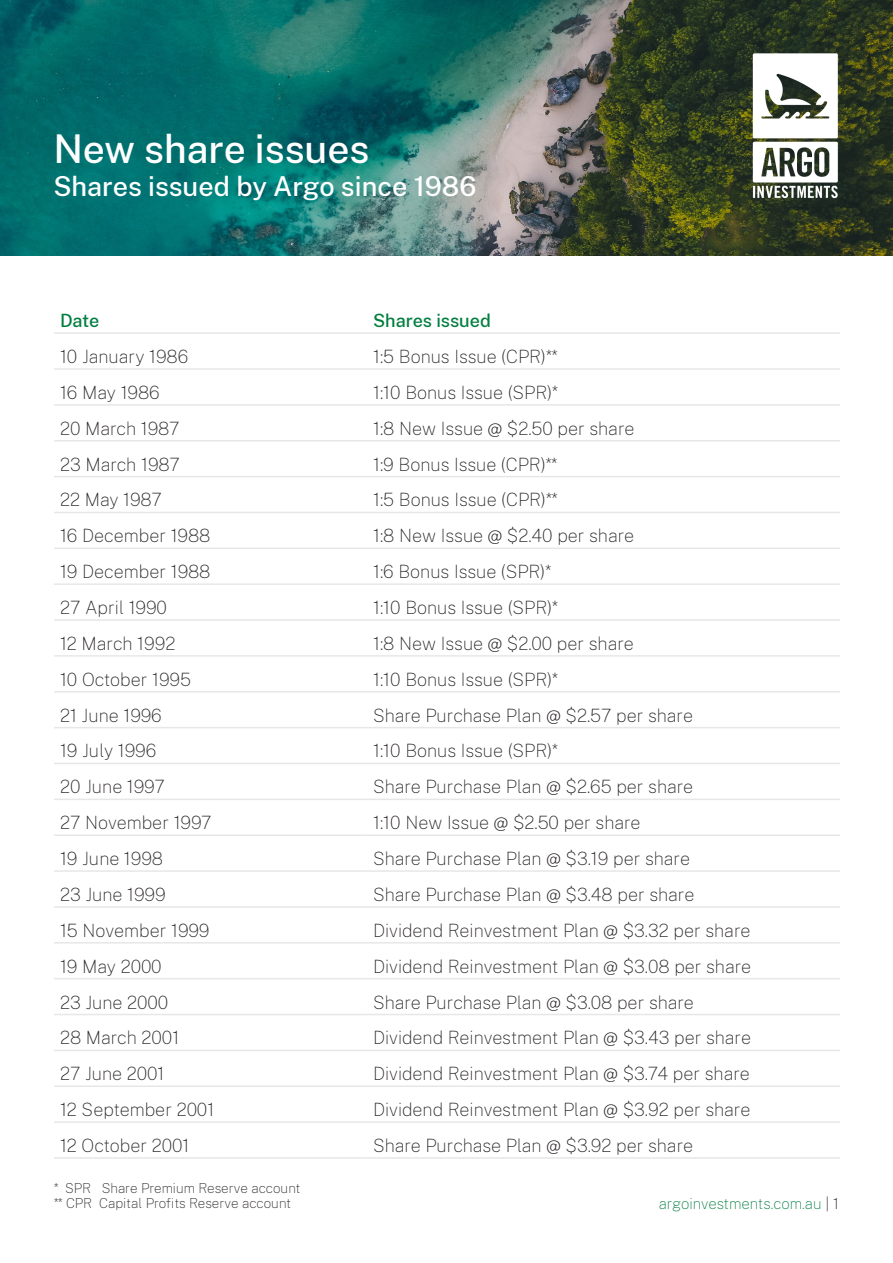
<style>
.page{position:relative;width:893px;height:1263px;background:#fff}
.page>*{position:absolute;margin:0;border:0;box-sizing:border-box;transform-origin:0 0}
.t1{font:500 39px "Public Sans";color:#fff}
.t2{font:500 27px "Public Sans";color:#fff}
.t3{font:100 18px "Public Sans";color:#231f20}
.t4{font:500 18px "Public Sans";color:#007e3e}
.t5{font:100 15px "Public Sans";color:#007e3e}
.t6{font:100 13.5px "Public Sans";color:#231f20}
.s1{color:#231f20}
</style>
<div class="page">
<img style="left:0;top:0;width:893px;height:255px">
<img style="left:711px;top:12px;width:170px;height:227px">
<hr style="left:54px;top:332px;width:313px;height:2px;background:#e6e7e9">
<hr style="left:367px;top:332px;width:473px;height:2px;background:#e6e7e9">
<hr style="left:54px;top:368px;width:313px;height:2px;background:#e6e7e9">
<hr style="left:367px;top:368px;width:473px;height:2px;background:#e6e7e9">
<hr style="left:54px;top:404px;width:313px;height:2px;background:#e6e7e9">
<hr style="left:367px;top:404px;width:473px;height:2px;background:#e6e7e9">
<hr style="left:54px;top:440px;width:313px;height:1px;background:#e6e7e9">
<hr style="left:367px;top:440px;width:473px;height:1px;background:#e6e7e9">
<hr style="left:54px;top:476px;width:313px;height:1px;background:#e6e7e9">
<hr style="left:367px;top:476px;width:473px;height:1px;background:#e6e7e9">
<hr style="left:54px;top:512px;width:313px;height:1px;background:#e6e7e9">
<hr style="left:367px;top:512px;width:473px;height:1px;background:#e6e7e9">
<hr style="left:54px;top:548px;width:313px;height:1px;background:#e6e7e9">
<hr style="left:367px;top:548px;width:473px;height:1px;background:#e6e7e9">
<hr style="left:54px;top:583px;width:313px;height:2px;background:#e6e7e9">
<hr style="left:367px;top:583px;width:473px;height:2px;background:#e6e7e9">
<hr style="left:54px;top:619px;width:313px;height:2px;background:#e6e7e9">
<hr style="left:367px;top:619px;width:473px;height:2px;background:#e6e7e9">
<hr style="left:54px;top:655px;width:313px;height:2px;background:#e6e7e9">
<hr style="left:367px;top:655px;width:473px;height:2px;background:#e6e7e9">
<hr style="left:54px;top:691px;width:313px;height:1px;background:#e6e7e9">
<hr style="left:367px;top:691px;width:473px;height:1px;background:#e6e7e9">
<hr style="left:54px;top:727px;width:313px;height:1px;background:#e6e7e9">
<hr style="left:367px;top:727px;width:473px;height:1px;background:#e6e7e9">
<hr style="left:54px;top:763px;width:313px;height:1px;background:#e6e7e9">
<hr style="left:367px;top:763px;width:473px;height:1px;background:#e6e7e9">
<hr style="left:54px;top:799px;width:313px;height:1px;background:#e6e7e9">
<hr style="left:367px;top:799px;width:473px;height:1px;background:#e6e7e9">
<hr style="left:54px;top:834px;width:313px;height:2px;background:#e6e7e9">
<hr style="left:367px;top:834px;width:473px;height:2px;background:#e6e7e9">
<hr style="left:54px;top:870px;width:313px;height:2px;background:#e6e7e9">
<hr style="left:367px;top:870px;width:473px;height:2px;background:#e6e7e9">
<hr style="left:54px;top:906px;width:313px;height:2px;background:#e6e7e9">
<hr style="left:367px;top:906px;width:473px;height:2px;background:#e6e7e9">
<hr style="left:54px;top:942px;width:313px;height:1px;background:#e6e7e9">
<hr style="left:367px;top:942px;width:473px;height:1px;background:#e6e7e9">
<hr style="left:54px;top:978px;width:313px;height:1px;background:#e6e7e9">
<hr style="left:367px;top:978px;width:473px;height:1px;background:#e6e7e9">
<hr style="left:54px;top:1014px;width:313px;height:1px;background:#e6e7e9">
<hr style="left:367px;top:1014px;width:473px;height:1px;background:#e6e7e9">
<hr style="left:54px;top:1049px;width:313px;height:2px;background:#e6e7e9">
<hr style="left:367px;top:1049px;width:473px;height:2px;background:#e6e7e9">
<hr style="left:54px;top:1085px;width:313px;height:2px;background:#e6e7e9">
<hr style="left:367px;top:1085px;width:473px;height:2px;background:#e6e7e9">
<hr style="left:54px;top:1121px;width:313px;height:2px;background:#e6e7e9">
<hr style="left:367px;top:1121px;width:473px;height:2px;background:#e6e7e9">
<hr style="left:54px;top:1157px;width:313px;height:2px;background:#e6e7e9">
<hr style="left:367px;top:1157px;width:473px;height:2px;background:#e6e7e9">
<p class="t1" style="left:53px;top:121px;width:318px">New share issues</p>
<p class="t2" style="left:53px;top:167px;width:425px">Shares issued by Argo since 1986</p>
<p class="t4" style="left:60px;top:308px;width:41px">Date</p>
<p class="t4" style="left:373px;top:308px;width:119px">Shares issued</p>
<p class="t3" style="left:60px;top:345px;width:130px">10 January 1986</p>
<p class="t3" style="left:373px;top:345px;width:186px">1:5 Bonus Issue (CPR)**</p>
<p class="t3" style="left:60px;top:380px;width:101px">16 May 1986</p>
<p class="t3" style="left:373px;top:380px;width:186px">1:10 Bonus Issue (SPR)*</p>
<p class="t3" style="left:60px;top:416px;width:121px">20 March 1987</p>
<p class="t3" style="left:373px;top:416px;width:263px">1:8 New Issue @ $2.50 per share</p>
<p class="t3" style="left:60px;top:452px;width:121px">23 March 1987</p>
<p class="t3" style="left:373px;top:452px;width:185px">1:9 Bonus Issue (CPR)**</p>
<p class="t3" style="left:60px;top:488px;width:103px">22 May 1987</p>
<p class="t3" style="left:373px;top:488px;width:186px">1:5 Bonus Issue (CPR)**</p>
<p class="t3" style="left:60px;top:524px;width:152px">16 December 1988</p>
<p class="t3" style="left:373px;top:524px;width:263px">1:8 New Issue @ $2.40 per share</p>
<p class="t3" style="left:60px;top:560px;width:152px">19 December 1988</p>
<p class="t3" style="left:373px;top:560px;width:179px">1:6 Bonus Issue (SPR)*</p>
<p class="t3" style="left:60px;top:596px;width:108px">27 April 1990</p>
<p class="t3" style="left:373px;top:596px;width:186px">1:10 Bonus Issue (SPR)*</p>
<p class="t3" style="left:60px;top:631px;width:117px">12 March 1992</p>
<p class="t3" style="left:373px;top:631px;width:262px">1:8 New Issue @ $2.00 per share</p>
<p class="t3" style="left:60px;top:667px;width:133px">10 October 1995</p>
<p class="t3" style="left:373px;top:667px;width:186px">1:10 Bonus Issue (SPR)*</p>
<p class="t3" style="left:60px;top:703px;width:103px">21 June 1996</p>
<p class="t3" style="left:373px;top:703px;width:321px">Share Purchase Plan @ $2.57 per share</p>
<p class="t3" style="left:60px;top:739px;width:98px">19 July 1996</p>
<p class="t3" style="left:373px;top:739px;width:186px">1:10 Bonus Issue (SPR)*</p>
<p class="t3" style="left:60px;top:775px;width:106px">20 June 1997</p>
<p class="t3" style="left:373px;top:775px;width:322px">Share Purchase Plan @ $2.65 per share</p>
<p class="t3" style="left:60px;top:811px;width:153px">27 November 1997</p>
<p class="t3" style="left:373px;top:811px;width:269px">1:10 New Issue @ $2.50 per share</p>
<p class="t3" style="left:60px;top:847px;width:105px">19 June 1998</p>
<p class="t3" style="left:373px;top:847px;width:318px">Share Purchase Plan @ $3.19 per share</p>
<p class="t3" style="left:60px;top:882px;width:107px">23 June 1999</p>
<p class="t3" style="left:373px;top:882px;width:323px">Share Purchase Plan @ $3.48 per share</p>
<p class="t3" style="left:60px;top:918px;width:151px">15 November 1999</p>
<p class="t3" style="left:373px;top:918px;width:379px">Dividend Reinvestment Plan @ $3.32 per share</p>
<p class="t3" style="left:60px;top:954px;width:103px">19 May 2000</p>
<p class="t3" style="left:373px;top:954px;width:380px">Dividend Reinvestment Plan @ $3.08 per share</p>
<p class="t3" style="left:60px;top:990px;width:110px">23 June 2000</p>
<p class="t3" style="left:373px;top:990px;width:322px">Share Purchase Plan @ $3.08 per share</p>
<p class="t3" style="left:60px;top:1026px;width:121px">28 March 2001</p>
<p class="t3" style="left:373px;top:1026px;width:379px">Dividend Reinvestment Plan @ $3.43 per share</p>
<p class="t3" style="left:60px;top:1062px;width:106px">27 June 2001</p>
<p class="t3" style="left:373px;top:1062px;width:378px">Dividend Reinvestment Plan @ $3.74 per share</p>
<p class="t3" style="left:60px;top:1098px;width:156px">12 September 2001</p>
<p class="t3" style="left:373px;top:1098px;width:379px">Dividend Reinvestment Plan @ $3.92 per share</p>
<p class="t3" style="left:60px;top:1133px;width:131px">12 October 2001</p>
<p class="t3" style="left:373px;top:1133px;width:322px">Share Purchase Plan @ $3.92 per share</p>
<p class="t6" style="left:54px;top:1179px;width:248px">* SPR Share Premium Reserve account</p>
<p class="t6" style="left:54px;top:1194px;width:239px">** CPR Capital Profits Reserve account</p>
<p class="t5" style="left:659px;top:1193px;width:182px">argoinvestments.com.au <span class="s1">| 1</span></p>
</div>
